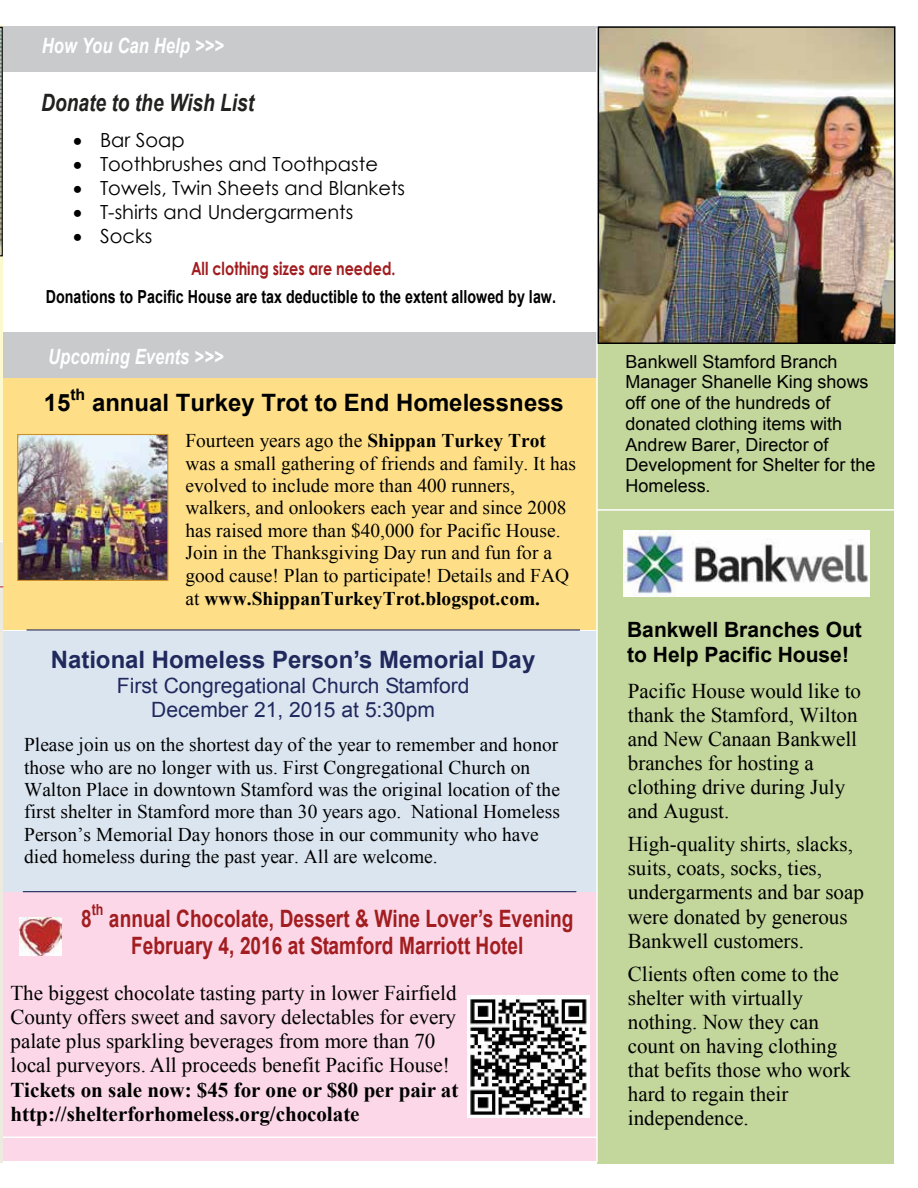
<style>
.page{position:relative;width:918px;height:1188px;background:#fff}
.page>*{position:absolute;margin:0;border:0;box-sizing:border-box;transform-origin:0 0}
.t1{font:700 24px/27.6px "Arial";color:#a11d20;scale:.8 1}
.t2{font:700 24px "Arial";color:#20295c}
.t3{font:700 24px "Arial";color:#000}
.t4{font:italic 700 24px "Arial";color:#212120;scale:.8 1}
.t5{font:21px/24.2px "Times New Roman";color:#000}
.t6{font:700 21px/24.2px "Times New Roman";color:#000}
.t7{font:21px/24.2px "Arial";color:#20295c;text-align:center}
.t8{font:700 21px/24.2px "Arial";color:#000}
.t9{font:italic 700 21px "Arial";letter-spacing:.01em;color:#fff;scale:.79 1}
.t10{font:19.5px/22.5px "Times New Roman";color:#000}
.t11{font:19.5px "Century Gothic";color:#000}
.t12{font:18px/20.7px "Arial";color:#000}
.t13{font:700 18px "Arial";letter-spacing:.005em;color:#000;scale:.79 1}
.t14{font:700 18px "Century Gothic";color:#a11d20;scale:.8 1}
.t15{font:700 15.9px "Arial";color:#a11d20;scale:.79 1}
.t16{font:700 15.9px "Arial";color:#000}
.s1{font-weight:700}
</style>
<div class="page">
<div style="left:2px;top:892px;width:597px;height:268px;background:#fbd7e7"></div>
<div style="left:2px;top:631px;width:595px;height:261px;background:#dbe5f0"></div>
<div style="left:4px;top:26px;width:593px;height:46px;background:#c9cacb"></div>
<div style="left:0;top:332px;width:599px;height:46px;background:#c9cacb"></div>
<div style="left:3px;top:378px;width:600px;height:252px;background:#fedf87"></div>
<div style="left:597px;top:344px;width:297px;height:819px;background:#c3d69b"></div>
<hr style="left:0;top:540px;width:3px;height:622px;background:#edebe0">
<hr style="left:0;top:25px;width:3px;height:515px;background:#fcf9ce">
<hr style="left:3px;top:1137px;width:594px;height:1px;background:#fff">
<hr style="left:597px;top:509px;width:321px;height:2px;background:#fff">
<hr style="left:596px;top:28px;width:2px;height:1134px;background:#fff">
<svg style="left:0;top:27px;width:3px;height:229px"></svg>
<img style="left:623px;top:531px;width:246px;height:65px">
<img style="left:601px;top:29px;width:291px;height:312px">
<div style="left:598px;top:26px;width:297px;height:318px;border:2px solid #000"></div>
<img style="left:20px;top:917px;width:41px;height:38px">
<hr style="left:27px;top:629px;width:553px;height:2px;background:#20295c">
<hr style="left:23px;top:891px;width:553px;height:1px;background:#20295c">
<img style="left:468px;top:995px;width:121px;height:122px">
<img style="left:19px;top:436px;width:147px;height:143px">
<div style="left:17px;top:434px;width:151px;height:147px;border:1px solid #cb912b"></div>
<p class="t9" style="left:42px;top:31px;width:232px">How You Can Help &gt;&gt;&gt;</p>
<p class="t4" style="left:41px;top:86px;width:268px">Donate to the Wish List</p>
<p class="t11" style="left:73px;top:126px;width:113px">• Bar Soap</p>
<p class="t11" style="left:73px;top:150px;width:306px">• Toothbrushes and Toothpaste</p>
<p class="t11" style="left:73px;top:174px;width:334px">• Towels, Twin Sheets and Blankets</p>
<p class="t11" style="left:73px;top:198px;width:282px">• T-shirts and Undergarments</p>
<p class="t11" style="left:73px;top:222px;width:81px">• Socks</p>
<p class="t14" style="left:191px;top:255px;width:257px">All clothing sizes are needed.</p>
<p class="t13" style="left:46px;top:284px;width:647px">Donations to Pacific House are tax deductible to the extent allowed by law.</p>
<p class="t9" style="left:48px;top:343px;width:224px">Upcoming Events &gt;&gt;&gt;</p>
<p class="t3" style="left:44px;top:387px;width:28px">15</p>
<p class="t16" style="left:70px;top:383px;width:16px">th</p>
<p class="t3" style="left:92px;top:387px;width:473px">annual Turkey Trot to End Homelessness</p>
<p class="t10" style="left:185px;top:429px;width:392px">Fourteen years ago the <span class="s1">Shippan Turkey Trot </span>was a small gathering of friends and family. It has evolved to include more than 400 runners, walkers, and onlookers each year and since 2008 has raised more than $40,000 for Pacific House.<br>Join in the Thanksgiving Day run and fun for a good cause! Plan to participate! Details and FAQ at <span class="s1">www.ShippanTurkeyTrot.blogspot.com.</span></p>
<p class="t2" style="left:51px;top:644px;width:486px">National Homeless Person’s Memorial Day</p>
<p class="t7" style="left:117px;top:674px;width:354px">First Congregational Church Stamford<br>December 21, 2015 at 5:30pm</p>
<p class="t10" style="left:24px;top:733px;width:537px">Please join us on the shortest day of the year to remember and honor those who are no longer with us. First Congregational Church on Walton Place in downtown Stamford was the original location of the first shelter in Stamford more than 30 years ago. National Homeless Person’s Memorial Day honors those in our community who have died homeless during the past year. All are welcome.</p>
<p class="t1" style="left:81px;top:905px;width:15px">8</p>
<p class="t15" style="left:92px;top:899px;width:16px">th</p>
<p class="t1" style="left:131px;top:905px;width:554px;text-indent:-22px">annual Chocolate, Dessert &amp; Wine Lover’s Evening<br>February 4, 2016 at Stamford Marriott Hotel</p>
<p class="t5" style="left:10px;top:980px;width:448px">The biggest chocolate tasting party in lower Fairfield County offers sweet and savory delectables for every palate plus sparkling beverages from more than 70 local purveyors. All proceeds benefit Pacific House!</p>
<p class="t6" style="left:11px;top:1077px;width:449px">Tickets on sale now: $45 for one or $80 per pair at http://shelterforhomeless.org/chocolate</p>
<p class="t12" style="left:626px;top:351px;width:251px">Bankwell Stamford Branch<br>Manager Shanelle King shows off one of the hundreds of donated clothing items with<br>Andrew Barer, Director of<br>Development for Shelter for the<br>Homeless.</p>
<p class="t8" style="left:627px;top:619px;width:236px">Bankwell Branches Out to Help Pacific House!</p>
<p class="t5" style="left:628px;top:678px;width:235px">Pacific House would like to thank the Stamford, Wilton and New Canaan Bankwell branches for hosting a clothing drive during July and August.</p>
<p class="t5" style="left:628px;top:832px;width:238px">High-quality shirts, slacks, suits, coats, socks, ties, undergarments and bar soap were donated by generous<br>Bankwell customers.</p>
<p class="t5" style="left:628px;top:961px;width:224px">Clients often come to the shelter with virtually nothing. Now they can count on having clothing that befits those who work hard to regain their independence.</p>
</div>
